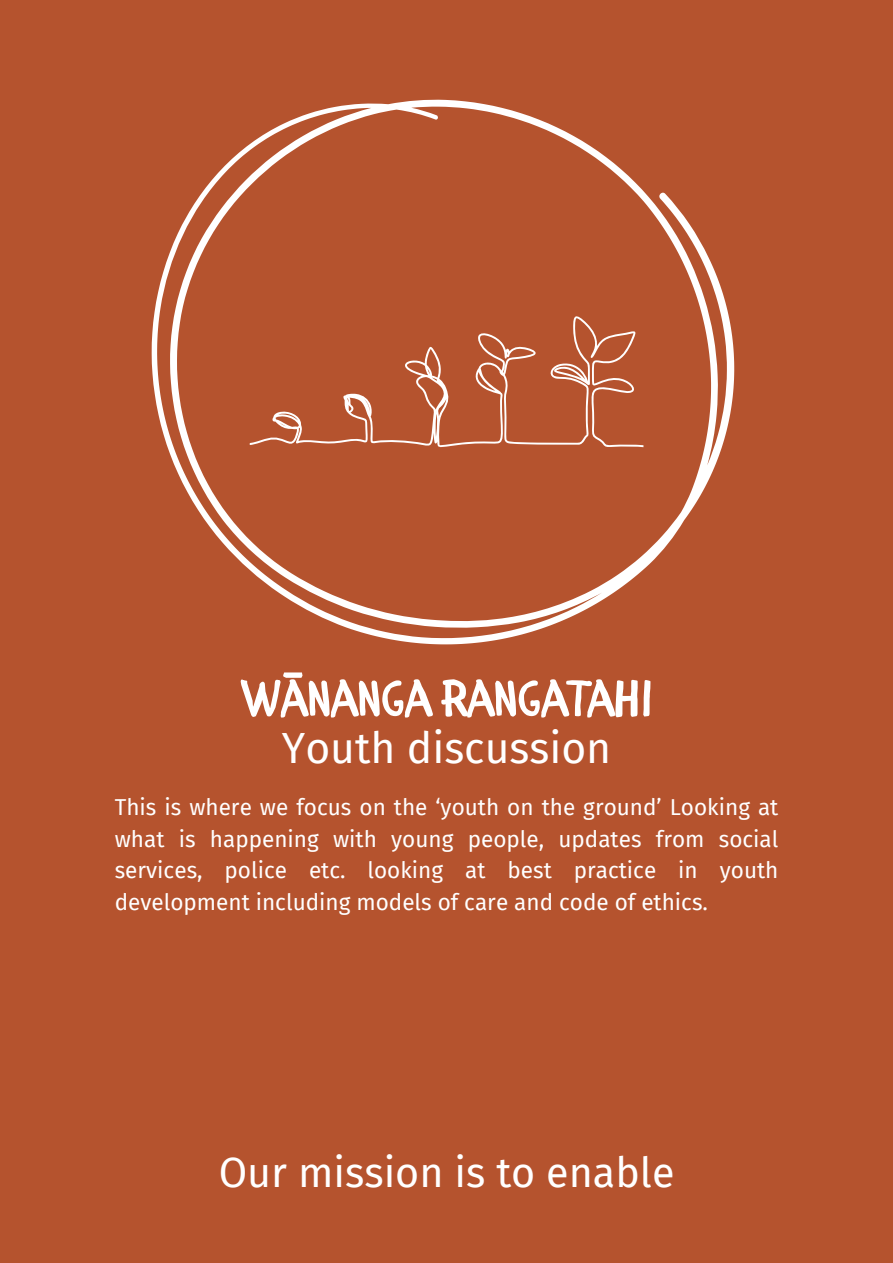
<style>
.page{position:relative;width:893px;height:1263px;background:#b5532e}
.page>*{position:absolute;margin:0;border:0;box-sizing:border-box;transform-origin:0 0}
.t1{font:51.22px "CHILDRENONE";color:#fff}
.t2{font:42.6px "Fira Sans";color:#fff}
.t3{font:41.25px "Fira Sans";color:#fff}
.t4{font:22.5px/31.5px "Fira Sans";color:#fff;text-align:justify}
</style>
<div class="page">
<svg style="left:152px;top:99px;width:582px;height:545px"></svg>
<svg style="left:250px;top:316px;width:393px;height:132px"></svg>
<p class="t1" style="left:241px;top:654px;width:413px">WĀNANGA RANGATAHI</p>
<p class="t2" style="left:282px;top:723px;width:331px">Youth discussion</p>
<h1 class="t4" style="left:115px;top:792px;width:665px">This is where we focus on the ‘youth on the ground’ Looking at what is happening with young people, updates from social services, police etc. looking at best practice in youth development including models of care and code of ethics.</h1>
<h2 class="t3" style="left:219px;top:1149px;width:457px">Our mission is to enable</h2>
</div>
